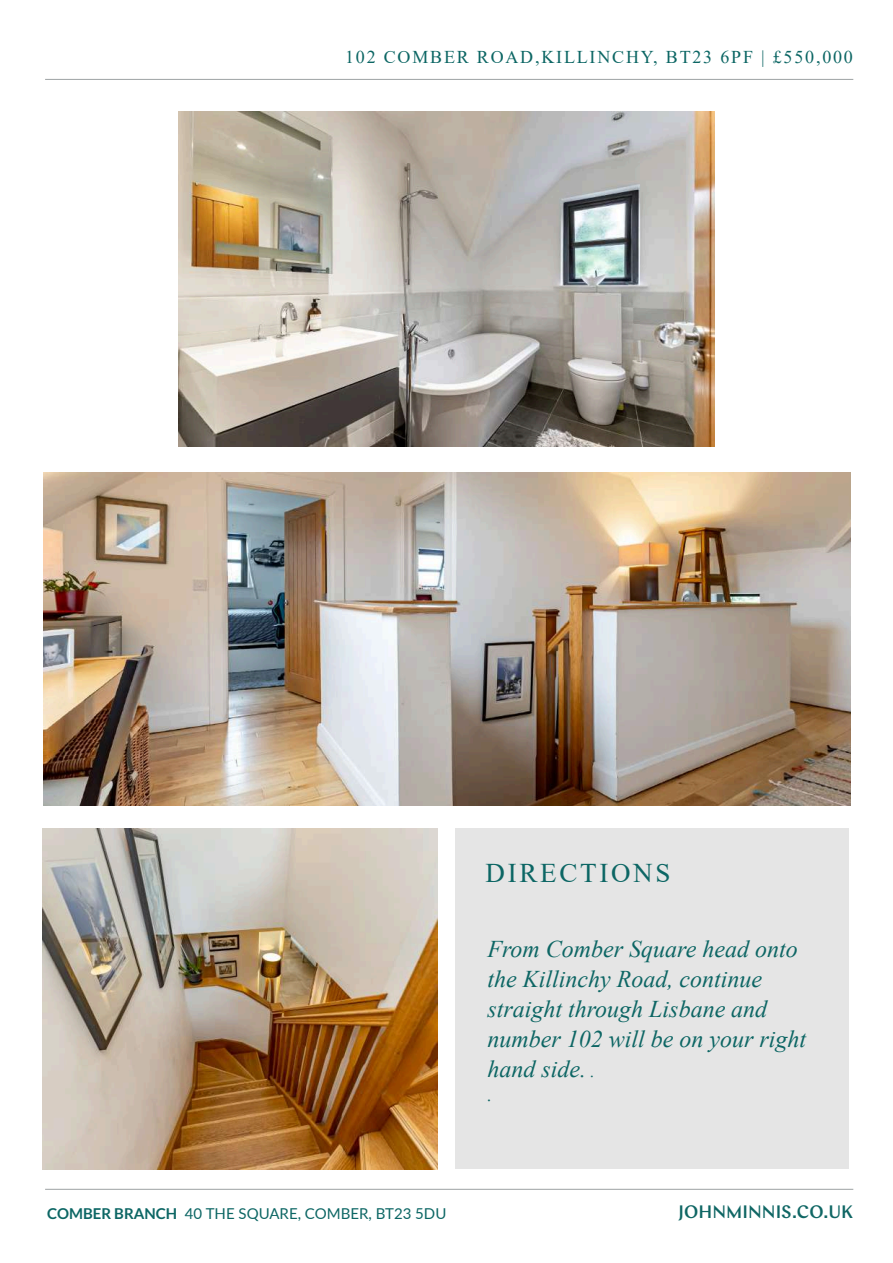
<style>
.page{position:relative;width:893px;height:1263px;background:#fff}
.page>*{position:absolute;margin:0;border:0;box-sizing:border-box;transform-origin:0 0}
.t1{font:27px "Times New Roman";letter-spacing:.1em;color:#0c6664}
.t2{font:italic 24px/30px "Times New Roman";color:#0d6664}
.t3{font:italic 19.5px "Times New Roman";color:#0d6664}
.t4{font:18px "Times New Roman";letter-spacing:.1em;color:#0c6664}
.t5{font:500 18px "Chap";color:#0f6664}
.t6{font:15px "Lato";color:#0c6664}
.s1{font-weight:700}
.s2{font-size:18px}
</style>
<div class="page">
<img style="left:43px;top:472px;width:807px;height:334px">
<img style="left:179px;top:112px;width:535px;height:334px">
<hr style="left:45px;top:1189px;width:808px;height:1px;background:#9da2a3">
<hr style="left:45px;top:79px;width:808px;height:1px;background:#9da2a3">
<div style="left:456px;top:829px;width:393px;height:340px;background:#e5e5e5"></div>
<img style="left:43px;top:829px;width:394px;height:340px">
<p class="t4" style="left:345px;top:50px;width:509px">102 COMBER ROAD,KILLINCHY, BT23 6PF | £550,000</p>
<p class="t1" style="left:486px;top:863px;width:186px">DIRECTIONS</p>
<p class="t6" style="left:47px;top:1207px;width:401px"><span class="s1">COMBER BRANCH</span> 40 THE SQUARE, COMBER, BT23 5DU</p>
<p class="t2" style="left:487px;top:936px;width:320px">From Comber Square head onto the Killinchy Road, continue straight through Lisbane and number 102 will be on your right hand side. <span class="s2">.</span></p>
<p class="t3" style="left:487px;top:1088px;width:6px">.</p>
<p class="t5" style="left:679px;top:1200px;width:176px">JOHNMINNIS.CO.UK</p>
</div>
